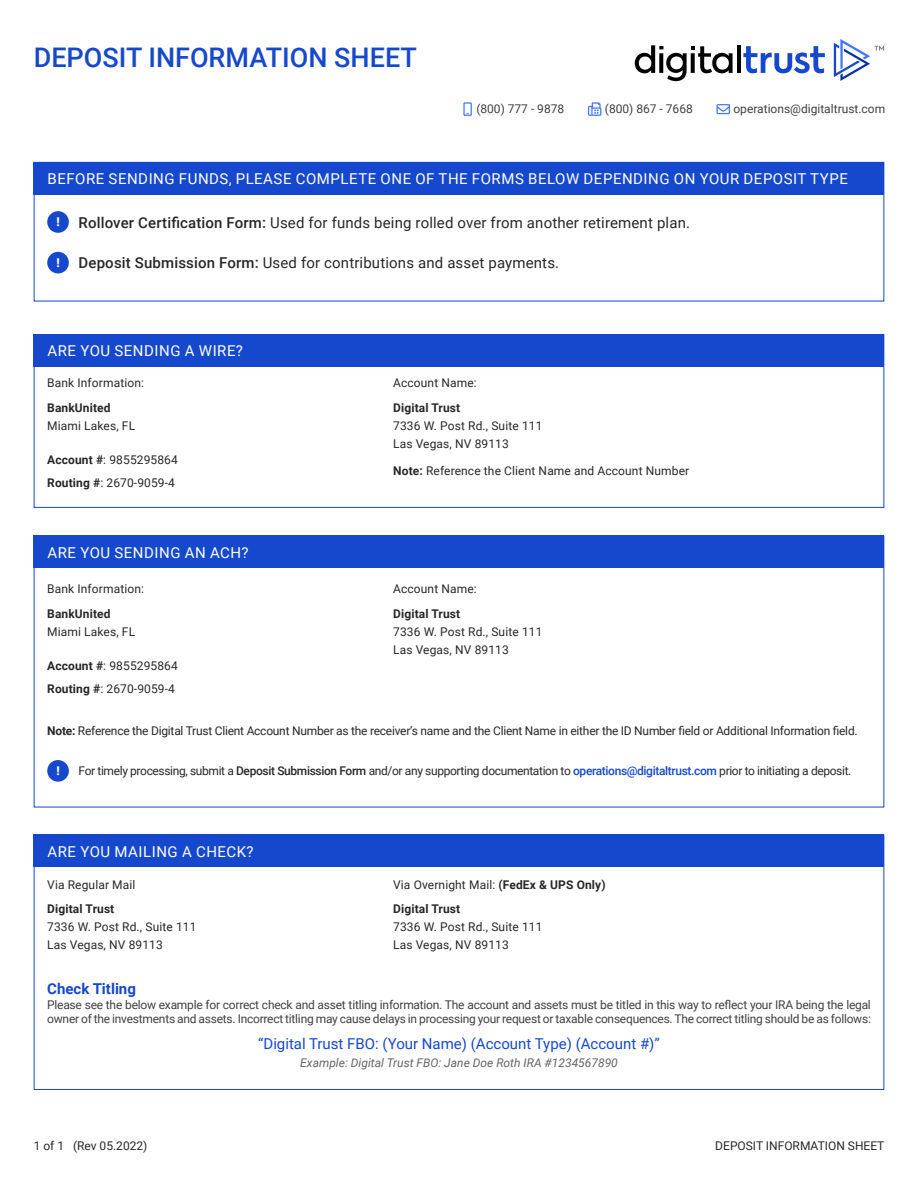
<style>
.page{position:relative;width:918px;height:1188px;background:#fff}
.page>*{position:absolute;margin:0;border:0;box-sizing:border-box;transform-origin:0 0}
.t1{font:500 27px "Roboto";color:#1548cd}
.t2{font:15px "Roboto";letter-spacing:.01em;color:#282829}
.t3{font:15px "Roboto";letter-spacing:.035em;color:#fff}
.t4{font:15px "Roboto";color:#1548cd}
.t5{font:700 15px "Roboto";color:#1548cd}
.t6{font:12px/18px "Roboto";letter-spacing:.01em;color:#282829}
.t7{font:12px/14.4px "Roboto";letter-spacing:-.02em;color:#414042}
.t8{font:12px "Roboto";letter-spacing:-.02em;color:#282829}
.t9{font:12px "Roboto";letter-spacing:-.03em;color:#282829}
.t10{font:700 12px/24.8px "Roboto";letter-spacing:.01em;color:#282829}
.t11{font:12px "Roboto";color:#414042}
.t12{font:italic 12px "Roboto";color:#636466}
.t13{font:900 12px "Roboto";color:#fff}
.s1{font-weight:500}
.s2{font-weight:700}
.s3{font-weight:500;color:#1548cd}
.s4{font-weight:400}
</style>
<div class="page">
<svg style="left:717px;top:104px;width:13px;height:10px"></svg>
<svg style="left:463px;top:102px;width:9px;height:14px"></svg>
<svg style="left:588px;top:102px;width:13px;height:14px"></svg>
<svg style="left:743px;top:46px;width:82px;height:28px"></svg>
<hr style="left:737px;top:45px;width:4px;height:28px;background:#000">
<svg style="left:635px;top:45px;width:98px;height:36px"></svg>
<svg style="left:691px;top:53px;width:4px;height:20px"></svg>
<svg style="left:834px;top:39px;width:50px;height:42px"></svg>
<div style="left:47px;top:211px;width:22px;height:22px;background:#1548cd;border-radius:50%"></div>
<div style="left:47px;top:252px;width:22px;height:21px;background:#1548cd;border-radius:50%"></div>
<div style="left:47px;top:760px;width:22px;height:22px;background:#1548cd;border-radius:50%"></div>
<div style="left:34px;top:162px;width:850px;height:32px;background:#1548cd"></div>
<div style="left:34px;top:334px;width:850px;height:33px;background:#1548cd"></div>
<div style="left:34px;top:536px;width:850px;height:32px;background:#1548cd"></div>
<div style="left:34px;top:835px;width:850px;height:32px;background:#1548cd"></div>
<h1 class="t1" style="left:34px;top:39px;width:385px">DEPOSIT INFORMATION SHEET</h1>
<p class="t11" style="left:476px;top:100px;width:89px">(800) 777 - 9878</p>
<p class="t11" style="left:605px;top:100px;width:89px">(800) 867 - 7668</p>
<p class="t11" style="left:733px;top:100px;width:153px">operations@digitaltrust.com</p>
<p class="t3" style="left:48px;top:168px;width:802px">BEFORE SENDING FUNDS, PLEASE COMPLETE ONE OF THE FORMS BELOW DEPENDING ON YOUR DEPOSIT TYPE</p>
<p class="t13" style="left:56px;top:214px;width:5px">!</p>
<p class="t13" style="left:56px;top:254px;width:5px">!</p>
<p class="t2" style="left:79px;top:212px;width:613px"><span class="s1">Rollover Certification Form:</span> Used for funds being rolled over from another retirement plan.</p>
<p class="t2" style="left:79px;top:252px;width:482px"><span class="s1">Deposit Submission Form:</span> Used for contributions and asset payments.</p>
<p class="t3" style="left:48px;top:340px;width:197px">ARE YOU SENDING A WIRE?</p>
<p class="t6" style="left:47px;top:373px;width:98px">Bank Information:</p>
<p class="t10" style="left:47px;top:394px;width:65px">BankUnited</p>
<p class="t6" style="left:47px;top:416px;width:89px">Miami Lakes, FL</p>
<p class="t6" style="left:47px;top:448px;width:132px;line-height:23px"><span class="s2">Account #</span>: 9855295864<br><span class="s2">Routing #</span>: 2670-9059-4</p>
<p class="t3" style="left:48px;top:542px;width:203px">ARE YOU SENDING AN ACH?</p>
<p class="t6" style="left:47px;top:579px;width:98px">Bank Information:</p>
<p class="t10" style="left:47px;top:600px;width:65px">BankUnited</p>
<p class="t6" style="left:47px;top:622px;width:89px">Miami Lakes, FL</p>
<p class="t6" style="left:47px;top:654px;width:132px;line-height:23px"><span class="s2">Account #</span>: 9855295864<br><span class="s2">Routing #</span>: 2670-9059-4</p>
<p class="t6" style="left:393px;top:373px;width:85px">Account Name:</p>
<p class="t10" style="left:393px;top:394px;width:69px">Digital Trust</p>
<p class="t6" style="left:393px;top:416px;width:151px">7336 W. Post Rd., Suite 111<br>Las Vegas, NV 89113</p>
<p class="t6" style="left:393px;top:462px;width:298px"><span class="s2">Note:</span> Reference the Client Name and Account Number</p>
<p class="t6" style="left:393px;top:579px;width:85px">Account Name:</p>
<p class="t10" style="left:393px;top:600px;width:69px">Digital Trust</p>
<p class="t6" style="left:393px;top:622px;width:151px">7336 W. Post Rd., Suite 111<br>Las Vegas, NV 89113</p>
<p class="t8" style="left:47px;top:722px;width:812px"><span class="s2">Note:</span> Reference the Digital Trust Client Account Number as the receiver’s name and the Client Name in either the ID Number field or Additional Information field.</p>
<p class="t9" style="left:79px;top:763px;width:774px">For timely processing, submit a <span class="s1">Deposit Submission Form</span> and/or any supporting documentation to <span class="s3">operations@digitaltrust.com</span> prior to initiating a deposit.</p>
<p class="t13" style="left:56px;top:763px;width:5px">!</p>
<p class="t3" style="left:48px;top:841px;width:208px">ARE YOU MAILING A CHECK?</p>
<p class="t6" style="left:47px;top:875px;width:90px">Via Regular Mail</p>
<p class="t10" style="left:47px;top:896px;width:69px">Digital Trust</p>
<p class="t6" style="left:47px;top:918px;width:151px">7336 W. Post Rd., Suite 111<br>Las Vegas, NV 89113</p>
<p class="t10" style="left:393px;top:871px;width:214px"><span class="s4">Via Overnight Mail:</span> (FedEx &amp; UPS Only)<br>Digital Trust</p>
<p class="t6" style="left:393px;top:918px;width:151px">7336 W. Post Rd., Suite 111<br>Las Vegas, NV 89113</p>
<p class="t5" style="left:47px;top:978px;width:90px">Check Titling</p>
<p class="t7" style="left:47px;top:997px;width:825px">Please see the below example for correct check and asset titling information. The account and assets must be titled in this way to reflect your IRA being the legal owner of the investments and assets. Incorrect titling may cause delays in processing your request or taxable consequences. The correct titling should be as follows:</p>
<p class="t4" style="left:258px;top:1033px;width:403px">“Digital Trust FBO: (Your Name) (Account Type) (Account #)”</p>
<p class="t12" style="left:300px;top:1054px;width:319px">Example: Digital Trust FBO: Jane Doe Roth IRA #1234567890</p>
<p class="t6" style="left:34px;top:1136px;width:115px">1 of 1 (Rev 05.2022)</p>
<p class="t6" style="left:715px;top:1136px;width:171px">DEPOSIT INFORMATION SHEET</p>
</div>
